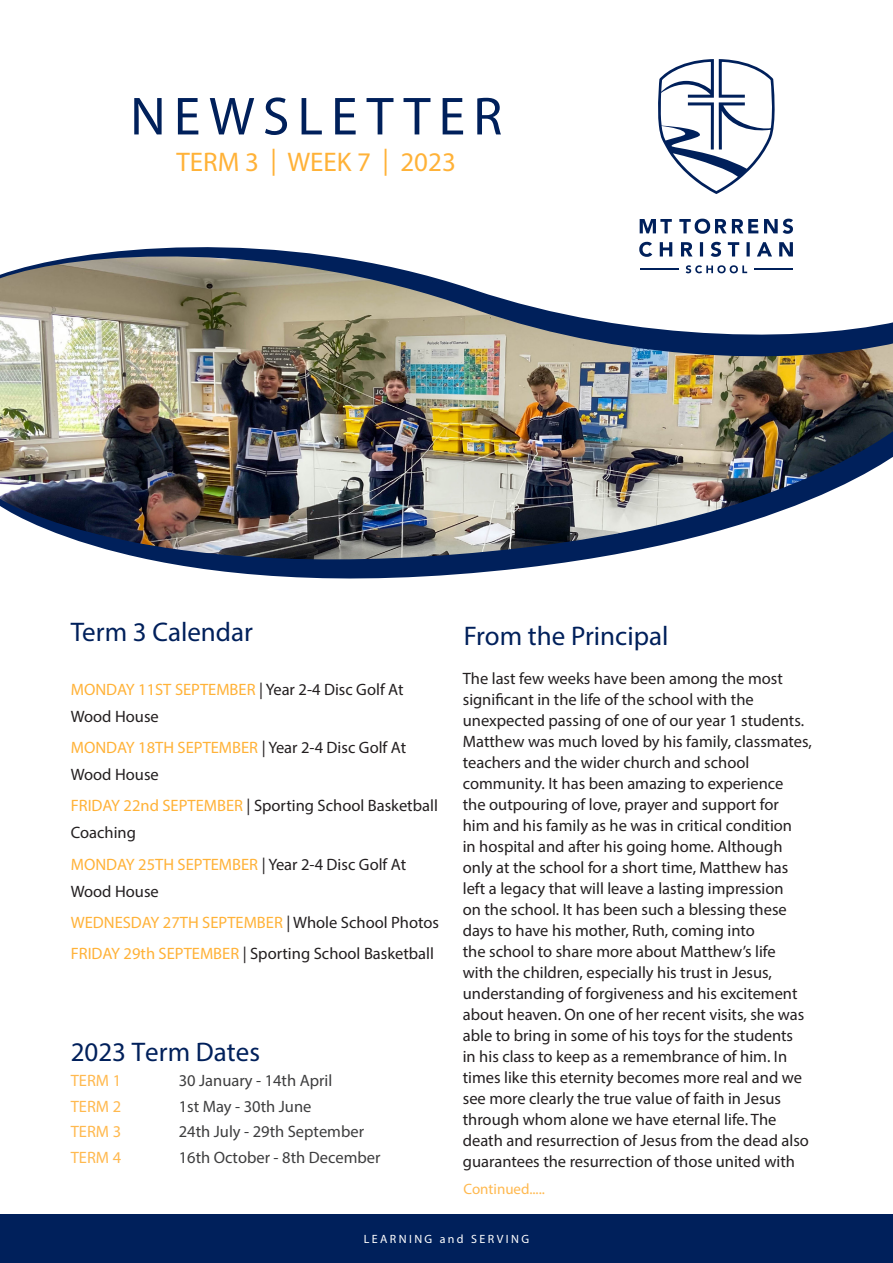
<style>
.page{position:relative;width:893px;height:1263px;background:#fff}
.page>*{position:absolute;margin:0;border:0;box-sizing:border-box;transform-origin:0 0}
.t1{font:54px "Myriad Pro";letter-spacing:.15em;color:#00205b}
.t2{font:27px "Myriad Pro";color:#00205b}
.t3{font:27px "Myriad Pro";color:#ffb238}
.t4{font:16.5px/21px "Myriad Pro";color:#231f20}
.t5{font:16.5px "Myriad Pro";color:#3e3e3f}
.t6{font:16.5px "Myriad Pro";color:#ffb238}
.t7{font:16.5px "Myriad Pro";color:#ffb94f}
.t8{font:15px "Myriad Pro";color:#ffb94f}
.t9{font:12px "Myriad Pro";letter-spacing:.2em;color:#fff}
.s1{color:#ffb238}
.s2{color:#231f20}
</style>
<div class="page">
<div style="left:0;top:1214px;width:893px;height:49px;background:#00205b"></div>
<svg style="left:156px;top:561px;width:419px;height:18px;fill:#00205b"></svg>
<img style="left:0;top:367px;width:893px;height:194px">
<img style="left:0;top:345px;width:893px;height:22px">
<svg style="left:0;top:218px;width:893px;height:127px"></svg>
<svg style="left:658px;top:59px;width:117px;height:135px"></svg>
<svg style="left:686px;top:265px;width:61px;height:8px"></svg>
<hr style="left:754px;top:269px;width:39px;height:1px;background:#00205b">
<hr style="left:640px;top:269px;width:38px;height:1px;background:#00205b">
<svg style="left:640px;top:219px;width:153px;height:15px"></svg>
<svg style="left:639px;top:242px;width:154px;height:15px"></svg>
<p class="t1" style="left:130px;top:83px;width:374px">NEWSLETTER</p>
<p class="t3" style="left:177px;top:145px;width:281px">TERM 3 | WEEK 7 | 2023</p>
<p class="t2" style="left:71px;top:615px;width:184px">Term 3 Calendar</p>
<p class="t4" style="left:71px;top:675px;width:334px;line-height:27px"><span class="s1">MONDAY 11ST SEPTEMBER</span> | Year 2-4 Disc Golf At<br>Wood House</p>
<p class="t4" style="left:71px;top:734px;width:337px;line-height:27px"><span class="s1">MONDAY 18TH SEPTEMBER</span> | Year 2-4 Disc Golf At<br>Wood House</p>
<p class="t4" style="left:71px;top:792px;width:369px;line-height:27px"><span class="s1">FRIDAY 22nd SEPTEMBER</span> | Sporting School Basketball<br>Coaching</p>
<p class="t4" style="left:71px;top:850px;width:337px;line-height:27px"><span class="s1">MONDAY 25TH SEPTEMBER</span> | Year 2-4 Disc Golf At<br>Wood House</p>
<p class="t6" style="left:71px;top:912px;width:370px">WEDNESDAY 27TH SEPTEMBER <span class="s2">| Whole School Photos</span></p>
<p class="t4" style="left:71px;top:943px;width:365px"><span class="s1">FRIDAY 29th SEPTEMBER</span> | Sporting School Basketball</p>
<p class="t2" style="left:71px;top:1035px;width:191px">2023 Term Dates</p>
<p class="t7" style="left:71px;top:1070px;width:52px">TERM 1</p>
<p class="t5" style="left:179px;top:1070px;width:155px">30 January - 14th April</p>
<p class="t7" style="left:71px;top:1096px;width:52px">TERM 2</p>
<p class="t5" style="left:179px;top:1096px;width:134px">1st May - 30th June</p>
<p class="t7" style="left:71px;top:1121px;width:52px">TERM 3</p>
<p class="t5" style="left:179px;top:1121px;width:187px">24th July - 29th September</p>
<p class="t7" style="left:71px;top:1147px;width:52px">TERM 4</p>
<p class="t5" style="left:179px;top:1147px;width:203px">16th October - 8th December</p>
<p class="t2" style="left:464px;top:619px;width:206px">From the Principal</p>
<p class="t4" style="left:463px;top:667px;width:351px">The last few weeks have been among the most significant in the life of the school with the unexpected passing of one of our year 1 students.<br>Matthew was much loved by his family, classmates, teachers and the wider church and school community. It has been amazing to experience<br>the outpouring of love, prayer and support for<br>him and his family as he was in critical condition<br>in hospital and after his going home. Although only at the school for a short time, Matthew has left a legacy that will leave a lasting impression<br>on the school. It has been such a blessing these days to have his mother, Ruth, coming into<br>the school to share more about Matthew’s life<br>with the children, especially his trust in Jesus, understanding of forgiveness and his excitement about heaven. On one of her recent visits, she was able to bring in some of his toys for the students<br>in his class to keep as a remembrance of him. In times like this eternity becomes more real and we see more clearly the true value of faith in Jesus through whom alone we have eternal life. The death and resurrection of Jesus from the dead also guarantees the resurrection of those united with</p>
<p class="t8" style="left:463px;top:1180px;width:83px">Continued.....</p>
<p class="t9" style="left:364px;top:1231px;width:167px">LEARNING and SERVING</p>
</div>
